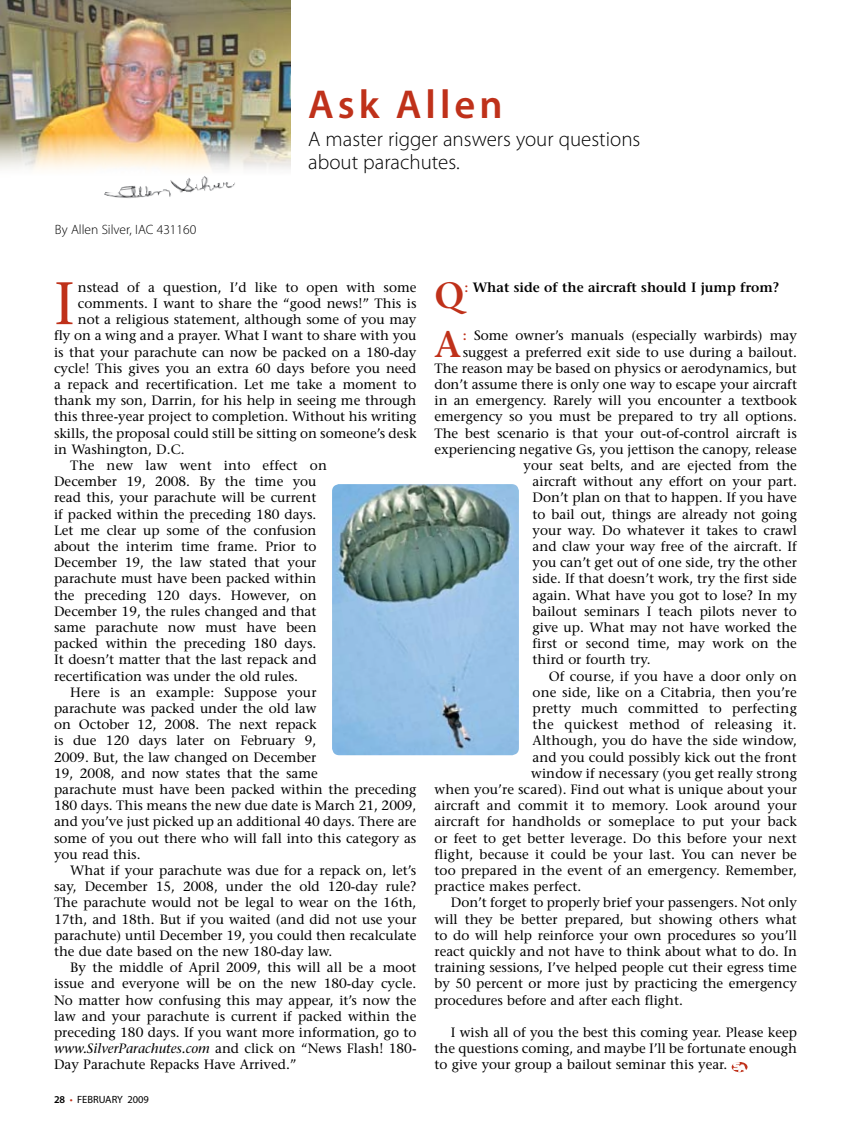
<style>
.page{position:relative;width:851px;height:1134px;background:#fff}
.page>*{position:absolute;margin:0;border:0;box-sizing:border-box;transform-origin:0 0}
.t1{font:59.85px "Stone Serif";color:#bf311a}
.t2{font:600 40.5px "Myriad Pro";letter-spacing:.1em;color:#bf311a}
.t3{font:600 36.6px "Stone Serif";color:#bf311a}
.t4{font:300 21px/22.5px "Myriad Pro";color:#000}
.t5{font:13.5px/16.2px "Stone Serif";color:#000;text-align:justify}
.t6{font:600 13.5px "Stone Serif";color:#000}
.t7{font:13.5px "Stone Serif";letter-spacing:.02em;color:#000}
.t8{font:300 13.5px "Myriad Pro";color:#000}
.t9{font:10.5px "Myriad Pro";color:#000}
.s1{font-style:italic}
.s2{font-weight:600}
.s3{color:#bf311a}
.s4{font-weight:600;color:#bf311a}
</style>
<div class="page">
<img style="left:0;top:0;width:290px;height:134px">
<img style="left:0;top:134px;width:291px;height:36px">
<img style="left:332px;top:484px;width:187px;height:271px">
<svg style="left:731px;top:1062px;width:16px;height:10px"></svg>
<svg style="left:733px;top:1062px;width:13px;height:11px"></svg>
<img style="left:104px;top:176px;width:131px;height:23px">
<h2 class="t2" style="left:308px;top:79px;width:196px">Ask Allen</h2>
<p class="t8" style="left:55px;top:222px;width:143px">By Allen Silver, IAC 431160</p>
<h3 class="t4" style="left:308px;top:128px;width:334px">A master rigger answers your questions about parachutes.</h3>
<h1 class="t1" style="left:54px;top:268px;width:22px">I</h1>
<p class="t5" style="left:78px;top:279px;width:340px">nstead of a question, I’d like to open with some</p>
<p class="t5" style="left:78px;top:295px;width:340px">comments. I want to share the “good news!” This is</p>
<p class="t5" style="left:78px;top:311px;width:340px">not a religious statement, although some of you may</p>
<p class="t5" style="left:54px;top:328px;width:364px">fly on a wing and a prayer. What I want to share with you</p>
<p class="t5" style="left:54px;top:344px;width:364px">is that your parachute can now be packed on a 180-day</p>
<p class="t5" style="left:54px;top:360px;width:364px">cycle! This gives you an extra 60 days before you need</p>
<p class="t5" style="left:54px;top:376px;width:364px">a repack and recertification. Let me take a moment to</p>
<p class="t5" style="left:54px;top:392px;width:364px">thank my son, Darrin, for his help in seeing me through</p>
<p class="t5" style="left:54px;top:409px;width:364px">this three-year project to completion. Without his writing</p>
<p class="t5" style="left:54px;top:425px;width:364px">skills, the proposal could still be sitting on someone’s desk</p>
<p class="t5" style="left:54px;top:441px;width:132px">in Washington, D.C.</p>
<p class="t5" style="left:70px;top:457px;width:258px">The new law went into effect on</p>
<p class="t5" style="left:54px;top:473px;width:264px">December 19, 2008. By the time you</p>
<p class="t5" style="left:54px;top:490px;width:264px">read this, your parachute will be current</p>
<p class="t5" style="left:54px;top:506px;width:264px">if packed within the preceding 180 days.</p>
<p class="t5" style="left:54px;top:522px;width:264px">Let me clear up some of the confusion</p>
<p class="t5" style="left:54px;top:538px;width:264px">about the interim time frame. Prior to</p>
<p class="t5" style="left:54px;top:554px;width:264px">December 19, the law stated that your</p>
<p class="t5" style="left:54px;top:571px;width:264px">parachute must have been packed within</p>
<p class="t5" style="left:54px;top:587px;width:264px">the preceding 120 days. However, on</p>
<p class="t5" style="left:54px;top:603px;width:264px">December 19, the rules changed and that</p>
<p class="t5" style="left:54px;top:619px;width:264px">same parachute now must have been</p>
<p class="t5" style="left:54px;top:635px;width:264px">packed within the preceding 180 days.</p>
<p class="t5" style="left:54px;top:652px;width:264px">It doesn’t matter that the last repack and</p>
<p class="t5" style="left:54px;top:668px;width:245px">recertification was under the old rules.</p>
<p class="t5" style="left:70px;top:684px;width:248px">Here is an example: Suppose your</p>
<p class="t5" style="left:54px;top:700px;width:264px">parachute was packed under the old law</p>
<p class="t5" style="left:54px;top:716px;width:264px">on October 12, 2008. The next repack</p>
<p class="t5" style="left:54px;top:733px;width:264px">is due 120 days later on February 9,</p>
<p class="t5" style="left:54px;top:749px;width:264px">2009. But, the law changed on December</p>
<p class="t5" style="left:54px;top:765px;width:265px">19, 2008, and now states that the same</p>
<p class="t5" style="left:54px;top:781px;width:364px">parachute must have been packed within the preceding</p>
<p class="t5" style="left:54px;top:797px;width:364px">180 days. This means the new due date is March 21, 2009,</p>
<p class="t5" style="left:54px;top:814px;width:364px">and you’ve just picked up an additional 40 days. There are</p>
<p class="t5" style="left:54px;top:830px;width:364px">some of you out there who will fall into this category as</p>
<p class="t5" style="left:54px;top:846px;width:88px">you read this.</p>
<p class="t5" style="left:70px;top:862px;width:348px">What if your parachute was due for a repack on, let’s</p>
<p class="t5" style="left:54px;top:878px;width:364px">say, December 15, 2008, under the old 120-day rule?</p>
<p class="t5" style="left:54px;top:895px;width:364px">The parachute would not be legal to wear on the 16th,</p>
<p class="t5" style="left:54px;top:911px;width:364px">17th, and 18th. But if you waited (and did not use your</p>
<p class="t5" style="left:54px;top:927px;width:364px">parachute) until December 19, you could then recalculate</p>
<p class="t5" style="left:54px;top:943px;width:280px">the due date based on the new 180-day law.</p>
<p class="t5" style="left:70px;top:959px;width:348px">By the middle of April 2009, this will all be a moot</p>
<p class="t5" style="left:54px;top:976px;width:364px">issue and everyone will be on the new 180-day cycle.</p>
<p class="t5" style="left:54px;top:992px;width:364px">No matter how confusing this may appear, it’s now the</p>
<p class="t5" style="left:54px;top:1008px;width:364px">law and your parachute is current if packed within the</p>
<p class="t5" style="left:54px;top:1024px;width:364px">preceding 180 days. If you want more information, go to</p>
<p class="t5" style="left:54px;top:1040px;width:364px"><span class="s1">www.SilverParachutes.com</span> and click on “News Flash! 180-</p>
<p class="t5" style="left:54px;top:1057px;width:244px">Day Parachute Repacks Have Arrived.”</p>
<p class="t9" style="left:54px;top:1093px;width:96px"><span class="s2">28</span> <span class="s3">•</span> FEBRUARY 2009</p>
<h3 class="t3" style="left:434px;top:273px;width:31px">Q</h3>
<p class="t6" style="left:464px;top:279px;width:316px"><span class="s3">:</span> What side of the aircraft should I jump from?</p>
<h3 class="t3" style="left:434px;top:322px;width:28px">A</h3>
<p class="t5" style="left:463px;top:328px;width:335px"><span class="s4">:</span> Some owner’s manuals (especially warbirds) may</p>
<p class="t5" style="left:463px;top:344px;width:335px">suggest a preferred exit side to use during a bailout.</p>
<p class="t5" style="left:434px;top:360px;width:364px">The reason may be based on physics or aerodynamics, but</p>
<p class="t5" style="left:434px;top:376px;width:364px">don’t assume there is only one way to escape your aircraft</p>
<p class="t5" style="left:434px;top:392px;width:364px">in an emergency. Rarely will you encounter a textbook</p>
<p class="t5" style="left:434px;top:409px;width:364px">emergency so you must be prepared to try all options.</p>
<p class="t5" style="left:434px;top:425px;width:364px">The best scenario is that your out-of-control aircraft is</p>
<p class="t5" style="left:434px;top:441px;width:364px">experiencing negative Gs, you jettison the canopy, release</p>
<p class="t5" style="left:523px;top:457px;width:275px">your seat belts, and are ejected from the</p>
<p class="t5" style="left:532px;top:473px;width:266px">aircraft without any effort on your part.</p>
<p class="t5" style="left:532px;top:490px;width:266px">Don’t plan on that to happen. If you have</p>
<p class="t5" style="left:532px;top:506px;width:266px">to bail out, things are already not going</p>
<p class="t5" style="left:532px;top:522px;width:266px">your way. Do whatever it takes to crawl</p>
<p class="t5" style="left:532px;top:538px;width:266px">and claw your way free of the aircraft. If</p>
<p class="t5" style="left:532px;top:554px;width:266px">you can’t get out of one side, try the other</p>
<p class="t5" style="left:532px;top:571px;width:266px">side. If that doesn’t work, try the first side</p>
<p class="t5" style="left:532px;top:587px;width:266px">again. What have you got to lose? In my</p>
<p class="t5" style="left:532px;top:603px;width:266px">bailout seminars I teach pilots never to</p>
<p class="t5" style="left:532px;top:619px;width:266px">give up. What may not have worked the</p>
<p class="t5" style="left:532px;top:635px;width:266px">first or second time, may work on the</p>
<p class="t5" style="left:532px;top:652px;width:120px">third or fourth try.</p>
<p class="t5" style="left:549px;top:668px;width:250px">Of course, if you have a door only on</p>
<p class="t5" style="left:532px;top:684px;width:266px">one side, like on a Citabria, then you’re</p>
<p class="t5" style="left:532px;top:700px;width:266px">pretty much committed to perfecting</p>
<p class="t7" style="left:532px;top:716px;width:266px">the quickest method of releasing it.</p>
<p class="t5" style="left:532px;top:733px;width:266px">Although, you do have the side window,</p>
<p class="t5" style="left:532px;top:749px;width:266px">and you could possibly kick out the front</p>
<p class="t5" style="left:531px;top:765px;width:267px">window if necessary (you get really strong</p>
<p class="t5" style="left:434px;top:781px;width:364px">when you’re scared). Find out what is unique about your</p>
<p class="t5" style="left:434px;top:797px;width:364px">aircraft and commit it to memory. Look around your</p>
<p class="t5" style="left:434px;top:814px;width:364px">aircraft for handholds or someplace to put your back</p>
<p class="t5" style="left:434px;top:830px;width:364px">or feet to get better leverage. Do this before your next</p>
<p class="t5" style="left:434px;top:846px;width:364px">flight, because it could be your last. You can never be</p>
<p class="t5" style="left:434px;top:862px;width:364px">too prepared in the event of an emergency. Remember,</p>
<p class="t5" style="left:434px;top:878px;width:148px">practice makes perfect.</p>
<p class="t5" style="left:450px;top:895px;width:348px">Don’t forget to properly brief your passengers. Not only</p>
<p class="t5" style="left:434px;top:911px;width:364px">will they be better prepared, but showing others what</p>
<p class="t5" style="left:434px;top:927px;width:364px">to do will help reinforce your own procedures so you’ll</p>
<p class="t5" style="left:434px;top:943px;width:364px">react quickly and not have to think about what to do. In</p>
<p class="t5" style="left:434px;top:959px;width:364px">training sessions, I’ve helped people cut their egress time</p>
<p class="t5" style="left:434px;top:976px;width:364px">by 50 percent or more just by practicing the emergency</p>
<p class="t5" style="left:434px;top:992px;width:250px">procedures before and after each flight.</p>
<p class="t5" style="left:434px;top:1024px;width:364px;text-indent:16px">I wish all of you the best this coming year. Please keep the questions coming, and maybe I’ll be fortunate enough to give your group a bailout seminar this year.</p>
</div>
